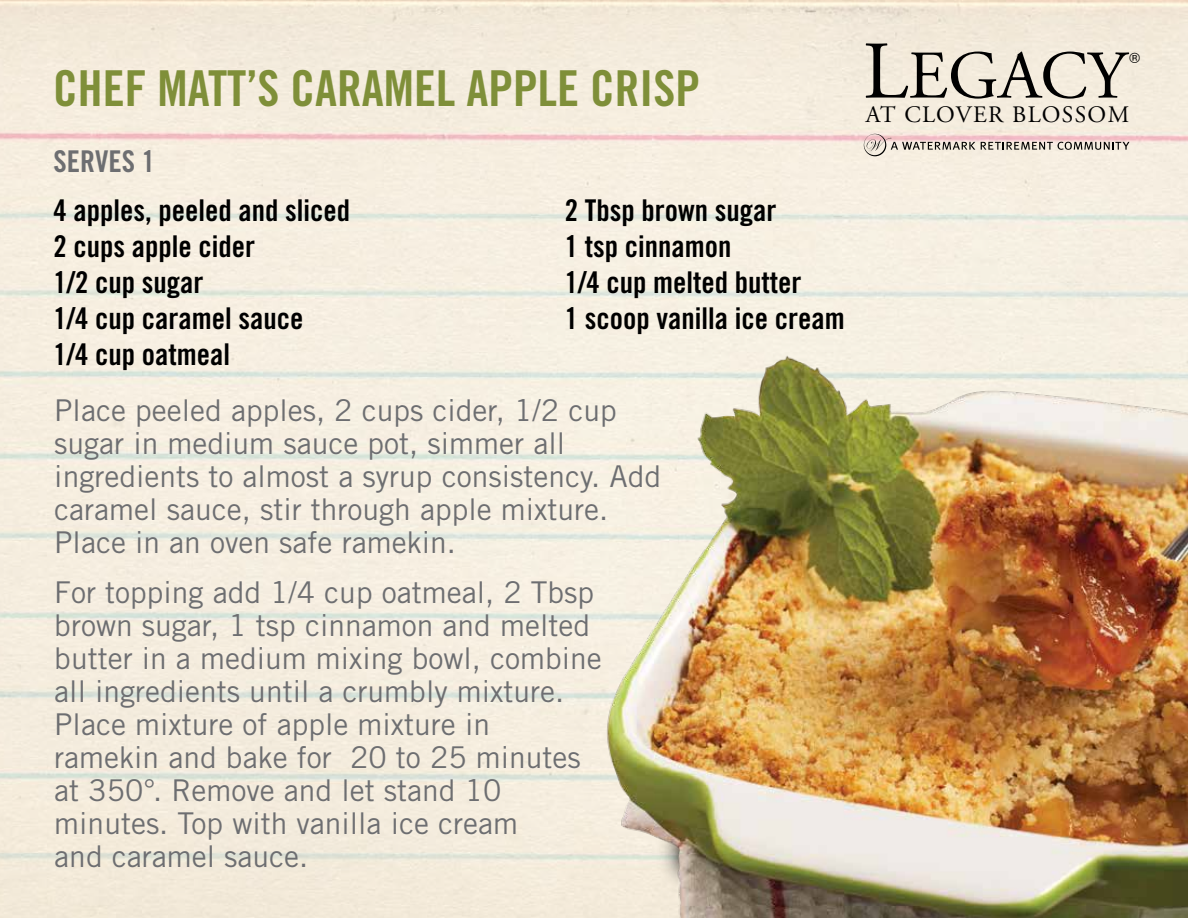
<style>
.page{position:relative;width:1188px;height:918px;background:#fff}
.page>*{position:absolute;margin:0;border:0;box-sizing:border-box;transform-origin:0 0}
.t1{font:68.1px "Adobe Garamond Pro";color:#000}
.t2{font:49.5px "Trade Gothic Bold Cond Twenty";color:#7f8f39}
.t3{font:30px/33px "Trade Gothic";color:#6d6e71}
.t4{font:30px/36px "Trade Gothic Bold Cond Twenty";color:#000}
.t5{font:30px "Trade Gothic Bold Cond Twenty";color:#6d6e71}
.t6{font:23.55px "Adobe Garamond Pro";letter-spacing:.06em;color:#000}
.t7{font:14.25px "Helvetica";color:#000}
.s1{font-size:81.6px}
</style>
<div class="page">
<svg style="left:981px;top:142px;width:148px;height:8px"></svg>
<svg style="left:864px;top:134px;width:111px;height:22px;background:#d5c3bd"></svg>
<img style="left:533px;top:337px;width:655px;height:581px">
<h2 class="t2" style="left:53px;top:58px;width:648px">CHEF MATT’S CARAMEL APPLE CRISP</h2>
<p class="t5" style="left:54px;top:143px;width:103px">SERVES 1</p>
<p class="t4" style="left:54px;top:192px;width:298px">4 apples, peeled and sliced<br>2 cups apple cider<br>1/2 cup sugar<br>1/4 cup caramel sauce<br>1/4 cup oatmeal</p>
<p class="t4" style="left:565px;top:192px;width:281px">2 Tbsp brown sugar<br>1 tsp cinnamon<br>1/4 cup melted butter<br>1 scoop vanilla ice cream</p>
<p class="t3" style="left:54px;top:394px;width:608px">Place peeled apples, 2 cups cider, 1/2 cup sugar in medium sauce pot, simmer all ingredients to almost a syrup consistency. Add caramel sauce, stir through apple mixture.<br>Place in an oven safe ramekin.</p>
<p class="t3" style="left:54px;top:575px;width:549px">For topping add 1/4 cup oatmeal, 2 Tbsp brown sugar, 1 tsp cinnamon and melted butter in a medium mixing bowl, combine all ingredients until a crumbly mixture.<br>Place mixture of apple mixture in ramekin and bake for 20 to 25 minutes at 350°. Remove and let stand 10 minutes. Top with vanilla ice cream<br>and caramel sauce.</p>
<h1 class="t1" style="left:863px;top:35px;width:265px"><span class="s1">L</span>EGACY</h1>
<p class="t7" style="left:1129px;top:47px;width:12px">®</p>
<p class="t6" style="left:866px;top:101px;width:265px">AT CLOVER BLOSSOM</p>
</div>
